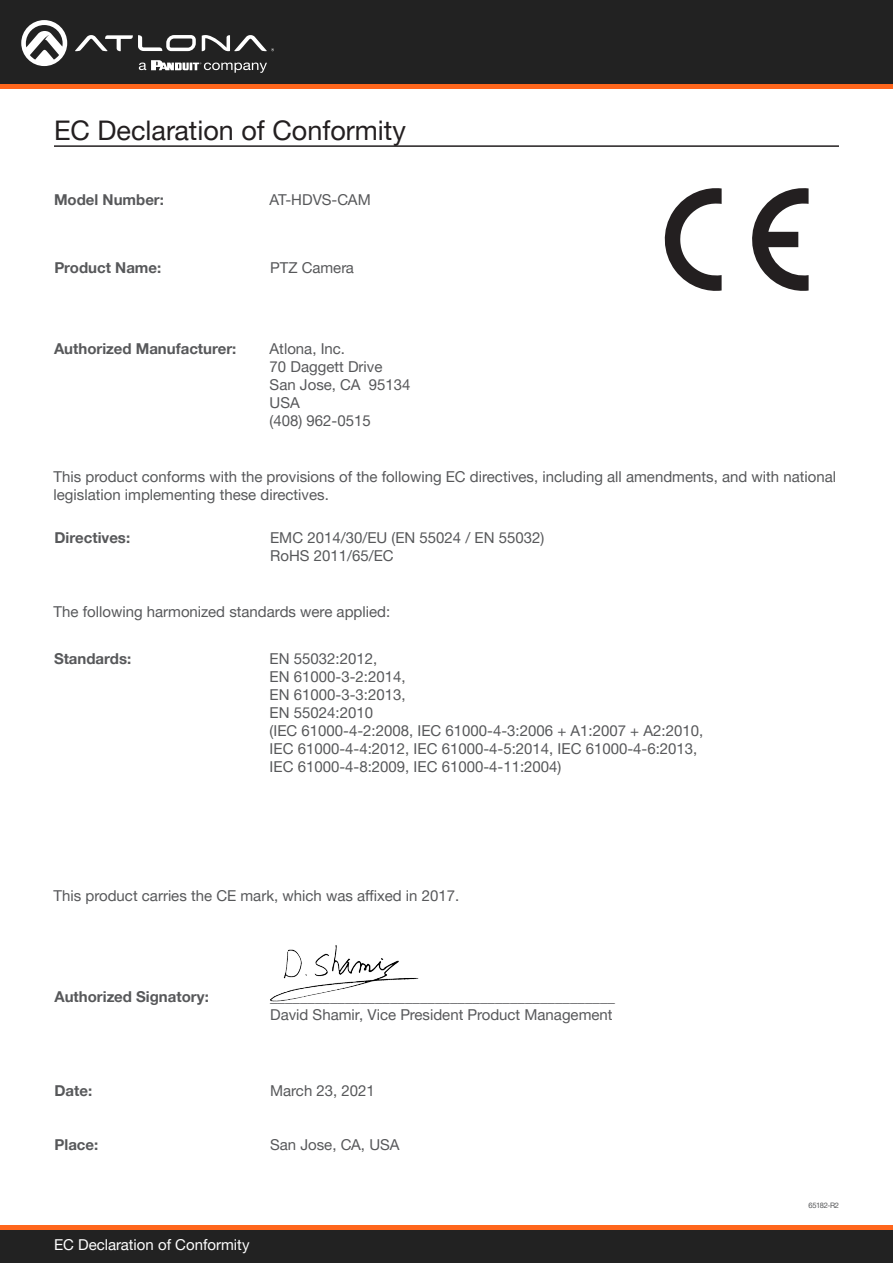
<style>
.page{position:relative;width:893px;height:1263px;background:#fff}
.page>*{position:absolute;margin:0;border:0;box-sizing:border-box;transform-origin:0 0}
.Section_Header{font:27px "Helvetica Neue LTW1 G";color:#231f20}
.General_Text{font:15px "Helvetica Neue LTW1 G";color:#57585a}
.Unit_Command_Descrip{font:15px/18px "Helvetica Neue LTW1 G";color:#57585a}
.Unit_Commands{font:700 15px "Helvetica Neue LTW1 G";color:#57585a}
.t1{font:15px "Helvetica Neue LTW1 G";color:#fff}
.Product_Type_First_P{font:7.5px "Helvetica Neue LTW1 G";letter-spacing:-.05em;color:#57585a}
</style>
<div class="page">
<div style="left:0;top:1227px;width:893px;height:36px;background:#222"></div>
<hr style="left:0;top:1225px;width:893px;height:4px;background:#ff661c">
<div style="left:0;top:0;width:893px;height:84px;background:#222"></div>
<hr style="left:0;top:84px;width:893px;height:4px;background:#ff661c">
<svg style="left:75px;top:35px;width:121px;height:16px"></svg>
<svg style="left:202px;top:35px;width:72px;height:16px"></svg>
<svg style="left:21px;top:20px;width:46px;height:46px"></svg>
<svg style="left:139px;top:60px;width:128px;height:13px"></svg>
<hr style="left:54px;top:145px;width:785px;height:2px;background:#231f20">
<svg style="left:752px;top:188px;width:57px;height:103px"></svg>
<svg style="left:664px;top:188px;width:58px;height:103px"></svg>
<img style="left:270px;top:945px;width:148px;height:57px">
<p class="Section_Header" style="left:54px;top:114px;width:353px">EC Declaration of Conformity</p>
<p class="Unit_Commands" style="left:54px;top:191px;width:111px">Model Number:</p>
<p class="General_Text" style="left:270px;top:191px;width:103px">AT-HDVS-CAM</p>
<p class="Unit_Commands" style="left:54px;top:258px;width:108px">Product Name:</p>
<p class="General_Text" style="left:270px;top:258px;width:85px">PTZ Camera</p>
<p class="Unit_Commands" style="left:54px;top:339px;width:184px">Authorized Manufacturer:</p>
<p class="General_Text" style="left:270px;top:339px;width:77px">Atlona, Inc.</p>
<p class="General_Text" style="left:270px;top:357px;width:114px">70 Daggett Drive</p>
<p class="General_Text" style="left:270px;top:375px;width:142px">San Jose, CA 95134</p>
<p class="General_Text" style="left:270px;top:393px;width:32px">USA</p>
<p class="General_Text" style="left:270px;top:411px;width:103px">(408) 962-0515</p>
<p class="Unit_Command_Descrip" style="left:54px;top:468px;width:784px">This product conforms with the provisions of the following EC directives, including all amendments, and with national legislation implementing these directives.</p>
<p class="Unit_Commands" style="left:54px;top:528px;width:77px">Directives:</p>
<p class="General_Text" style="left:270px;top:528px;width:276px">EMC 2014/30/EU (EN 55024 / EN 55032)</p>
<p class="General_Text" style="left:270px;top:546px;width:125px">RoHS 2011/65/EC</p>
<p class="Unit_Command_Descrip" style="left:54px;top:603px;width:338px">The following harmonized standards were applied:</p>
<p class="Unit_Commands" style="left:54px;top:650px;width:79px">Standards:</p>
<p class="General_Text" style="left:270px;top:650px;width:109px">EN 55032:2012,</p>
<p class="General_Text" style="left:270px;top:668px;width:137px">EN 61000-3-2:2014,</p>
<p class="General_Text" style="left:270px;top:686px;width:137px">EN 61000-3-3:2013,</p>
<p class="General_Text" style="left:270px;top:704px;width:105px">EN 55024:2010</p>
<p class="General_Text" style="left:270px;top:722px;width:435px">(IEC 61000-4-2:2008, IEC 61000-4-3:2006 + A1:2007 + A2:2010,</p>
<p class="General_Text" style="left:270px;top:740px;width:429px">IEC 61000-4-4:2012, IEC 61000-4-5:2014, IEC 61000-4-6:2013,</p>
<p class="General_Text" style="left:270px;top:758px;width:293px">IEC 61000-4-8:2009, IEC 61000-4-11:2004)</p>
<p class="Unit_Command_Descrip" style="left:54px;top:886px;width:407px">This product carries the CE mark, which was affixed in 2017.</p>
<p class="Unit_Commands" style="left:54px;top:987px;width:156px">Authorized Signatory:</p>
<p class="General_Text" style="left:270px;top:987px;width:347px">______________________________________________</p>
<p class="General_Text" style="left:270px;top:1005px;width:344px">David Shamir, Vice President Product Management</p>
<p class="Unit_Commands" style="left:54px;top:1082px;width:39px">Date:</p>
<p class="General_Text" style="left:270px;top:1082px;width:106px">March 23, 2021</p>
<p class="Unit_Commands" style="left:54px;top:1136px;width:45px">Place:</p>
<p class="General_Text" style="left:270px;top:1136px;width:131px">San Jose, CA, USA</p>
<p class="t1" style="left:54px;top:1235px;width:197px">EC Declaration of Conformity</p>
<p class="Product_Type_First_P" style="left:808px;top:1200px;width:32px">65182-R2</p>
</div>
